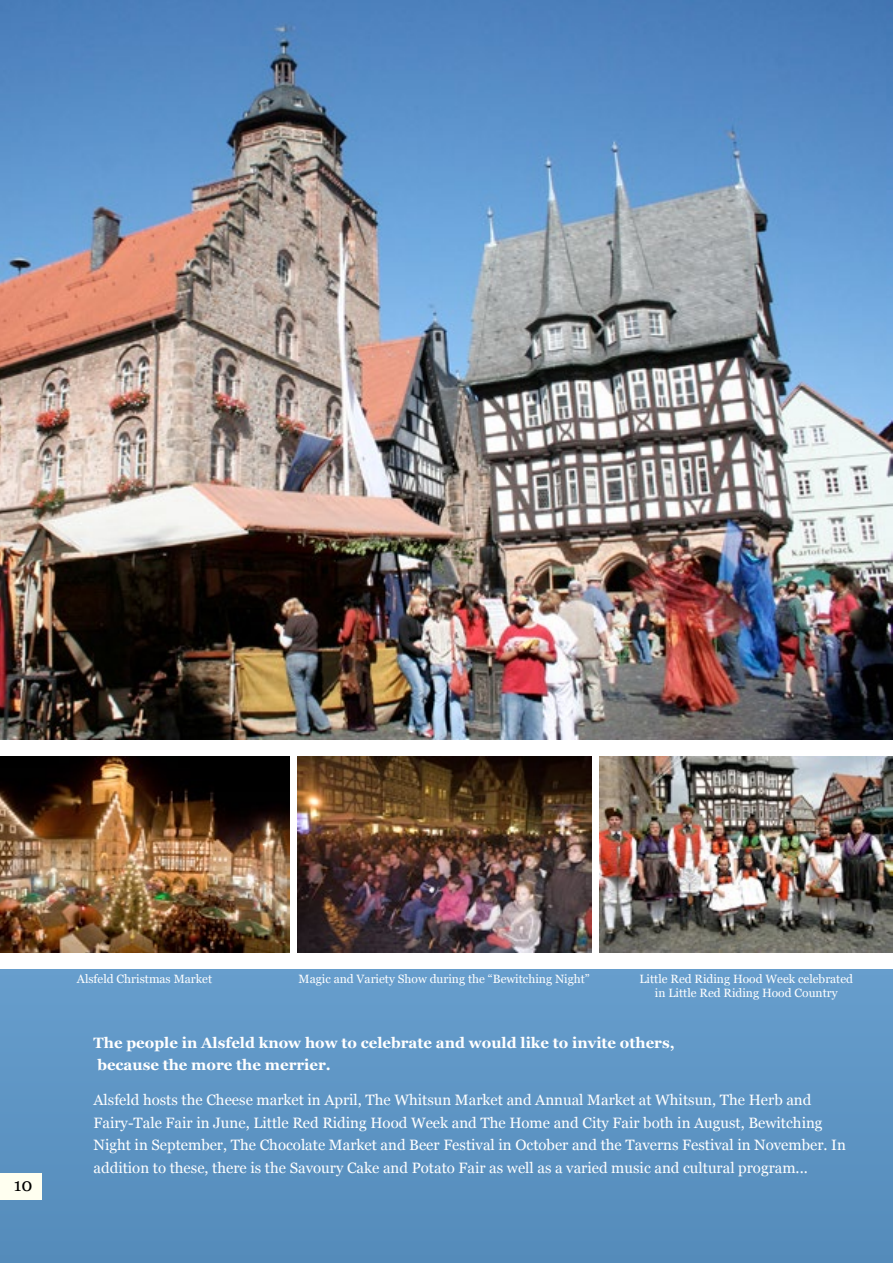
<style>
.page{position:relative;width:893px;height:1263px;background:#fff}
.page>*{position:absolute;margin:0;border:0;box-sizing:border-box;transform-origin:0 0}
.t1{font:18px "Georgia";color:#000}
.t2{font:15px/22.5px "Georgia";color:#fff}
.t3{font:700 15px/22.5px "Georgia";color:#fff}
.t4{font:12px/14.4px "Vani";color:#fff;text-align:center}
</style>
<div class="page">
<div style="left:0;top:969px;width:893px;height:294px;background:#5d94c4"></div>
<img style="left:600px;top:757px;width:293px;height:195px">
<img style="left:0;top:0;width:893px;height:740px">
<img style="left:0;top:757px;width:289px;height:195px">
<img style="left:298px;top:757px;width:293px;height:195px">
<div style="left:0;top:1173px;width:41px;height:26px;background:#fffff0"></div>
<p class="t1" style="left:14px;top:1174px;width:20px">10</p>
<p class="t4" style="left:77px;top:971px;width:137px">Alsfeld Christmas Market</p>
<p class="t4" style="left:299px;top:971px;width:293px">Magic and Variety Show during the “Bewitching Night”</p>
<p class="t4" style="left:639px;top:971px;width:215px">Little Red Riding Hood Week celebrated in Little Red Riding Hood Country</p>
<p class="t3" style="left:94px;top:1031px;width:583px">The people in Alsfeld know how to celebrate and would like to invite others, because the more the merrier.</p>
<p class="t2" style="left:94px;top:1089px;width:754px">Alsfeld hosts the Cheese market in April, The Whitsun Market and Annual Market at Whitsun, The Herb and Fairy-Tale Fair in June, Little Red Riding Hood Week and The Home and City Fair both in August, Bewitching Night in September, The Chocolate Market and Beer Festival in October and the Taverns Festival in November. In addition to these, there is the Savoury Cake and Potato Fair as well as a varied music and cultural program...</p>
</div>
